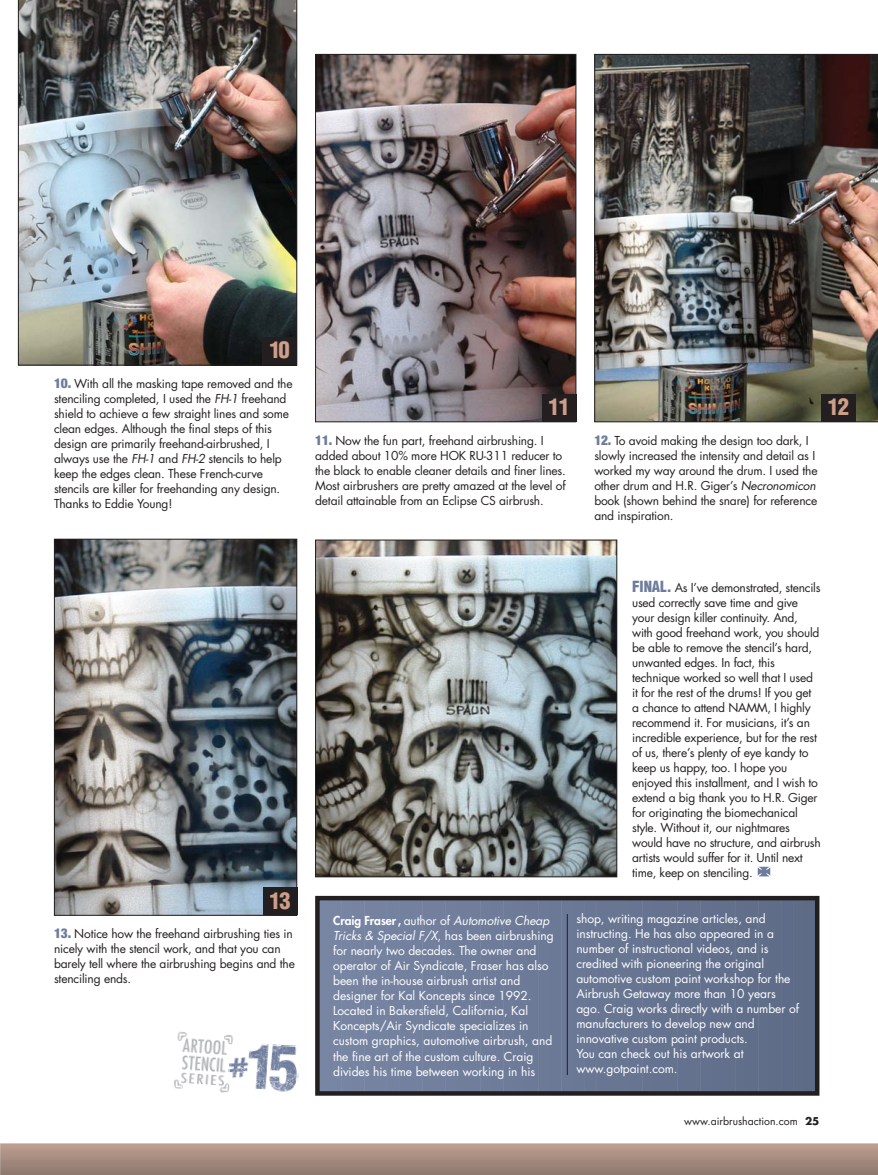
<style>
.page{position:relative;width:878px;height:1175px;background:#fff}
.page>*{position:absolute;margin:0;border:0;box-sizing:border-box;transform-origin:0 0}
.t1{font:900 condensed 22.5px "Helvetica";letter-spacing:-.05em;color:#cd9e88}
.t2{font:12px/15px "Futura";letter-spacing:-.015em;color:#231f20}
.t3{font:12px/15px "Futura";letter-spacing:-.005em;color:#fff}
.t4{font:10.5px "Futura";color:#231f20}
.s1{font-family:"Helvetica Neue";font-weight:900;font-stretch:condensed;font-size:13.5px;color:#6e7c9c}
.s2{font-style:italic}
.s3{font-family:"Helvetica";font-weight:900;font-stretch:condensed;font-size:15px;color:#6e7c9c}
.s4{font-weight:800}
.s5{font-family:"Courier"}
.s6{font-weight:700}
</style>
<div class="page">
<hr style="left:0;top:1174px;width:878px;height:1px;background:#6c5044">
<img style="left:0;top:0;width:878px;height:1174px">
<h1 class="t1" style="left:269px;top:341px;width:22px">10</h1>
<p class="t2" style="left:54px;top:377px;width:240px"><span class="s1">10.</span> With all the masking tape removed and the stenciling completed, I used the <span class="s2">FH-1</span> freehand shield to achieve a few straight lines and some clean edges. Although the final steps of this design are primarily freehand-airbrushed, I always use the <span class="s2">FH-1</span> and <span class="s2">FH-2</span> stencils to help keep the edges clean. These French-curve stencils are killer for freehanding any design.<br>Thanks to Eddie Young!</p>
<h1 class="t1" style="left:548px;top:398px;width:23px">11</h1>
<p class="t2" style="left:315px;top:434px;width:252px"><span class="s1">11.</span> Now the fun part, freehand airbrushing. I added about 10% more HOK RU-311 reducer to the black to enable cleaner details and finer lines.<br>Most airbrushers are pretty amazed at the level of detail attainable from an Eclipse CS airbrush.</p>
<p class="t2" style="left:594px;top:434px;width:225px"><span class="s1">12.</span> To avoid making the design too dark, I slowly increased the intensity and detail as I worked my way around the drum. I used the other drum and H.R. Giger’s <span class="s2">Necronomicon </span>book (shown behind the snare) for reference and inspiration.</p>
<h1 class="t1" style="left:827px;top:398px;width:23px">12</h1>
<h1 class="t1" style="left:269px;top:892px;width:23px">13</h1>
<p class="t2" style="left:54px;top:927px;width:242px"><span class="s1">13.</span> Notice how the freehand airbrushing ties in nicely with the stencil work, and that you can barely tell where the airbrushing begins and the stenciling ends.</p>
<p class="t2" style="left:632px;top:580px;width:190px"><span class="s3">FINAL.</span> As I’ve demonstrated, stencils used correctly save time and give your design killer continuity. And, with good freehand work, you should be able to remove the stencil’s hard, unwanted edges. In fact, this technique worked so well that I used it for the rest of the drums! If you get a chance to attend NAMM, I highly recommend it. For musicians, it’s an incredible experience, but for the rest of us, there’s plenty of eye kandy to keep us happy, too. I hope you enjoyed this installment, and I wish to extend a big thank you to H.R. Giger for originating the biomechanical style. Without it, our nightmares would have no structure, and airbrush artists would suffer for it. Until next time, keep on stenciling.</p>
<p class="t3" style="left:333px;top:914px;width:222px"><span class="s4">Craig Fraser</span><span class="s5">,</span>author of <span class="s2">Automotive Cheap Tricks &amp; Special F/X</span>, has been airbrushing for nearly two decades. The owner and operator of Air Syndicate, Fraser has also been the in-house airbrush artist and designer for Kal Koncepts since 1992.<br>Located in Bakersfield, California, Kal Koncepts/Air Syndicate specializes in custom graphics, automotive airbrush, and the fine art of the custom culture. Craig divides his time between working in his</p>
<p class="t3" style="left:576px;top:912px;width:224px">shop, writing magazine articles, and instructing. He has also appeared in a number of instructional videos, and is credited with pioneering the original automotive custom paint workshop for the Airbrush Getaway more than 10 years ago. Craig works directly with a number of manufacturers to develop new and innovative custom paint products.<br>You can check out his artwork at www.gotpaint.com.</p>
<p class="t4" style="left:684px;top:1116px;width:137px">www.airbrushaction.com <span class="s6">25</span></p>
</div>
